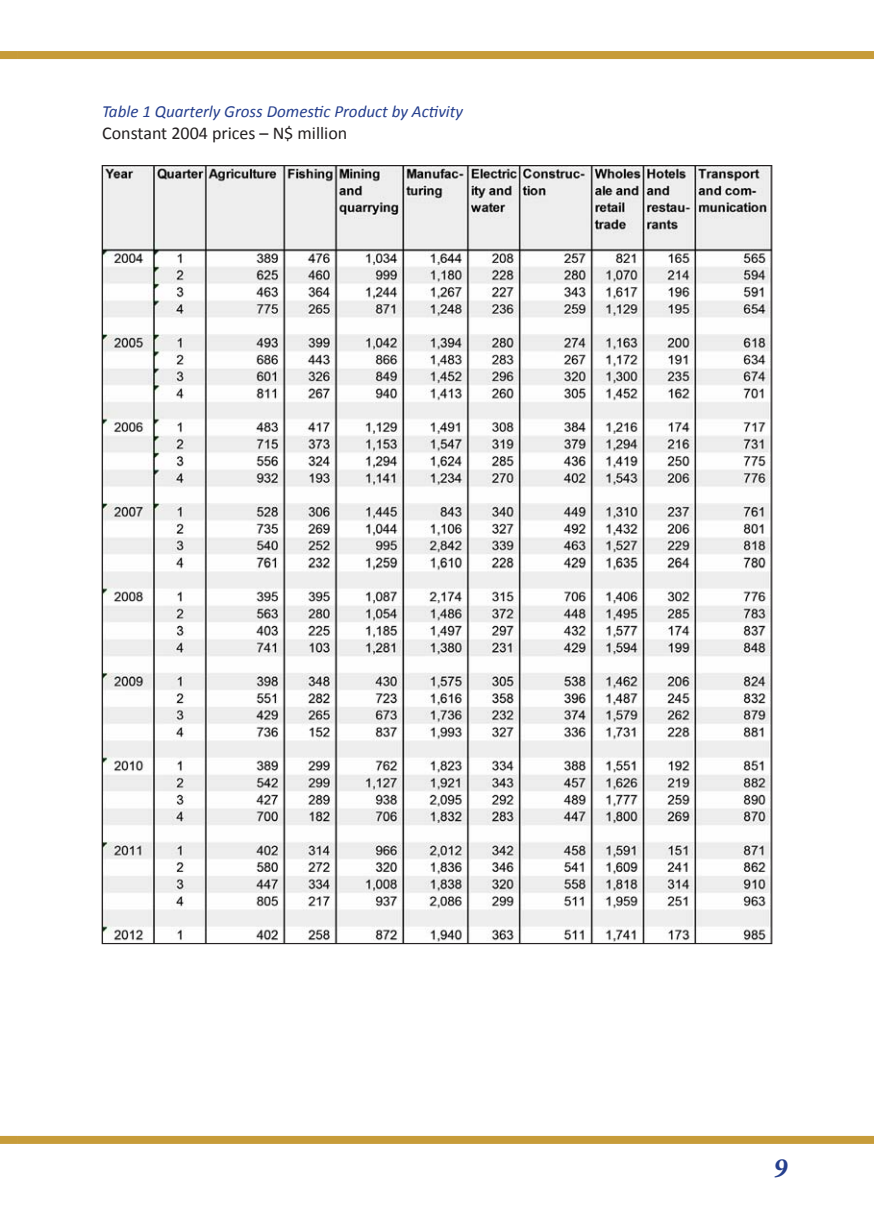
<style>
.page{position:relative;width:874px;height:1225px;background:#fff}
.page>*{position:absolute;margin:0;border:0;box-sizing:border-box;transform-origin:0 0}
.t1{font:italic 700 28px "Minion Pro";color:#253f8e}
.BODY_TEXT{font:18px "Calibri";color:#231f20}
.FIGURES___TABLES{font:italic 17px "Calibri";color:#253f8e}
</style>
<div class="page">
<div style="left:0;top:1136px;width:17px;height:8px;background:#c79c3a"></div>
<div style="left:17px;top:1136px;width:856px;height:8px;background:#c79c3a"></div>
<div style="left:0;top:51px;width:17px;height:8px;background:#c79c3a"></div>
<div style="left:17px;top:51px;width:856px;height:8px;background:#c79c3a"></div>
<img style="left:104px;top:167px;width:666px;height:775px">
<p class="FIGURES___TABLES" style="left:102px;top:100px;width:362px">Table 1 Quarterly Gross Domestic Product by Activity</p>
<p class="BODY_TEXT" style="left:102px;top:122px;width:246px">Constant 2004 prices – N$ million</p>
<h1 class="t1" style="left:773px;top:1147px;width:15px">9</h1>
</div>
